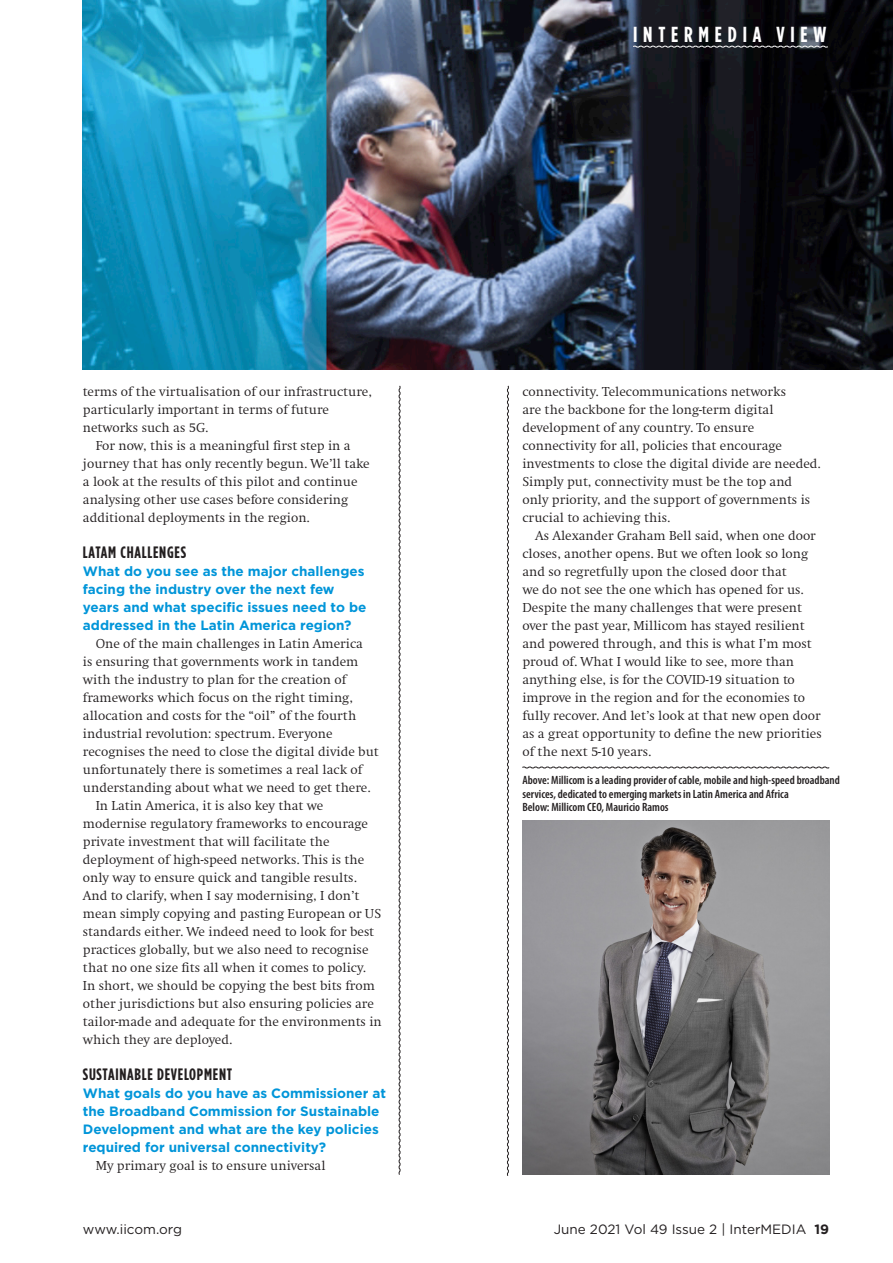
<style>
.page{position:relative;width:893px;height:1263px;background:#fff}
.page>*{position:absolute;margin:0;border:0;box-sizing:border-box;transform-origin:0 0}
.t1{font:700 21.75px "Gotham Condensed";letter-spacing:.265em;color:#fff}
.t2{font:700 16.5px "Gotham Condensed";letter-spacing:.045em;color:#231f20}
.t3{font:300 13.5px/18px "Swift";color:#231f20}
.t4{font:700 13.5px/18px "Gotham";color:#0095d9}
.t5{font:13.5px "Gotham";color:#231f20}
.t6{font:600 condensed 12px/13.5px "Myriad Pro";color:#231f20}
.s1{font-weight:700}
</style>
<div class="page">
<img style="left:83px;top:0;width:810px;height:370px">
<img style="left:522px;top:821px;width:307px;height:353px">
<svg style="left:522px;top:766px;width:308px;height:3px"></svg>
<svg style="left:633px;top:45px;width:195px;height:3px"></svg>
<svg style="left:398px;top:385px;width:3px;height:790px"></svg>
<svg style="left:507px;top:385px;width:2px;height:791px;background:#868484"></svg>
<p class="t1" style="left:633px;top:22px;width:195px">INTERMEDIA VIEW</p>
<p class="t3" style="left:83px;top:383px;width:290px">terms of the virtualisation of our infrastructure, particularly important in terms of future networks such as 5G.</p>
<p class="t3" style="left:83px;top:437px;width:288px;text-indent:13px">For now, this is a meaningful first step in a journey that has only recently begun. We’ll take a look at the results of this pilot and continue analysing other use cases before considering additional deployments in the region.</p>
<p class="t2" style="left:83px;top:543px;width:105px">LATAM CHALLENGES</p>
<p class="t4" style="left:83px;top:562px;width:285px">What do you see as the major challenges facing the industry over the next few years and what specific issues need to be addressed in the Latin America region?</p>
<p class="t3" style="left:83px;top:635px;width:297px;text-indent:13px">One of the main challenges in Latin America<br>is ensuring that governments work in tandem with the industry to plan for the creation of frameworks which focus on the right timing, allocation and costs for the “oil” of the fourth industrial revolution: spectrum. Everyone recognises the need to close the digital divide but unfortunately there is sometimes a real lack of understanding about what we need to get there.</p>
<p class="t3" style="left:83px;top:797px;width:300px;text-indent:13px">In Latin America, it is also key that we modernise regulatory frameworks to encourage private investment that will facilitate the deployment of high-speed networks. This is the only way to ensure quick and tangible results.<br>And to clarify, when I say modernising, I don’t mean simply copying and pasting European or US standards either. We indeed need to look for best practices globally, but we also need to recognise that no one size fits all when it comes to policy.<br>In short, we should be copying the best bits from other jurisdictions but also ensuring policies are tailor-made and adequate for the environments in which they are deployed.</p>
<p class="t2" style="left:83px;top:1065px;width:151px">SUSTAINABLE DEVELOPMENT</p>
<p class="t4" style="left:83px;top:1084px;width:305px">What goals do you have as Commissioner at the Broadband Commission for Sustainable Development and what are the key policies required for universal connectivity?</p>
<p class="t3" style="left:96px;top:1157px;width:231px">My primary goal is to ensure universal</p>
<p class="t3" style="left:522px;top:383px;width:300px">connectivity. Telecommunications networks<br>are the backbone for the long-term digital development of any country. To ensure connectivity for all, policies that encourage investments to close the digital divide are needed.<br>Simply put, connectivity must be the top and only priority, and the support of governments is crucial to achieving this.</p>
<p class="t3" style="left:522px;top:527px;width:301px;text-indent:13px">As Alexander Graham Bell said, when one door closes, another opens. But we often look so long and so regretfully upon the closed door that<br>we do not see the one which has opened for us.<br>Despite the many challenges that were present over the past year, Millicom has stayed resilient and powered through, and this is what I’m most proud of. What I would like to see, more than anything else, is for the COVID-19 situation to improve in the region and for the economies to fully recover. And let’s look at that new open door as a great opportunity to define the new priorities of the next 5-10 years.</p>
<p class="t6" style="left:522px;top:773px;width:319px">Above: Millicom is a leading provider of cable, mobile and high-speed broadband services, dedicated to emerging markets in Latin America and Africa</p>
<p class="t6" style="left:522px;top:800px;width:148px">Below: Millicom CEO, Mauricio Ramos</p>
<p class="t5" style="left:83px;top:1221px;width:101px">www.iicom.org</p>
<p class="t5" style="left:554px;top:1221px;width:277px">June 2021 Vol 49 Issue 2 | InterMEDIA <span class="s1">19</span></p>
</div>
